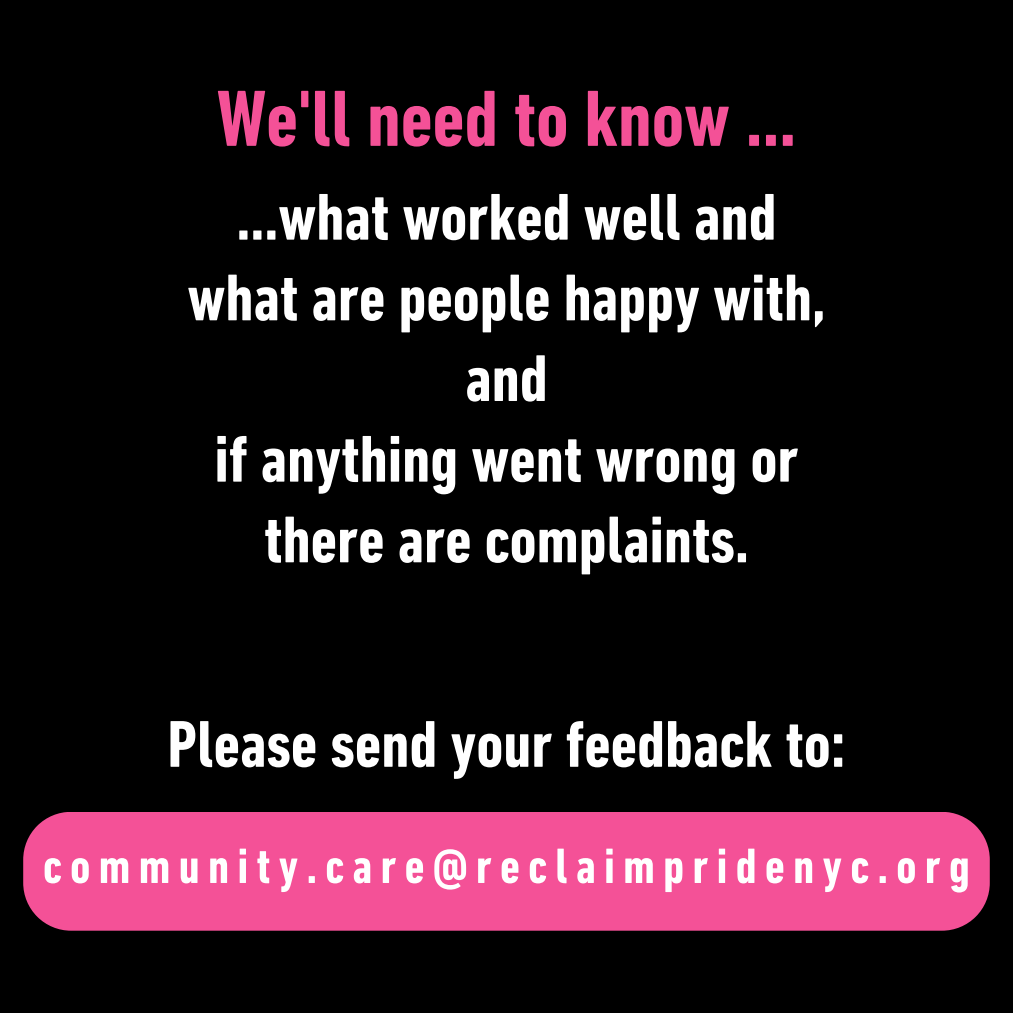
<style>
.page{position:relative;width:1013px;height:1013px;background:#fff}
.page>*{position:absolute;margin:0;border:0;box-sizing:border-box;transform-origin:0 0}
.t1{font:700 condensed 80.88px "DIN Next LT Pro";color:#f45197}
.t2{font:700 condensed 67.12px "DIN Next LT Pro";color:#fff}
.t3{font:700 condensed 50.5px "DIN Next LT Pro";letter-spacing:.165em;color:#fff}
</style>
<div class="page">
<div style="left:0;top:0;width:1012px;height:1012px;background:#000"></div>
<div style="left:23px;top:812px;width:966px;height:118px;background:#f45197"></div>
<p class="t1" style="left:217px;top:85px;width:581px">We'll need to know ...</p>
<p class="t2" style="left:236px;top:189px;width:541px">...what worked well and</p>
<p class="t2" style="left:187px;top:270px;width:639px">what are people happy with,</p>
<p class="t2" style="left:465px;top:350px;width:84px">and</p>
<p class="t2" style="left:214px;top:431px;width:585px">if anything went wrong or</p>
<p class="t2" style="left:264px;top:512px;width:486px">there are complaints.</p>
<p class="t2" style="left:167px;top:716px;width:679px">Please send your feedback to:</p>
<p class="t3" style="left:43px;top:845px;width:928px">community.care@reclaimpridenyc.org</p>
</div>
